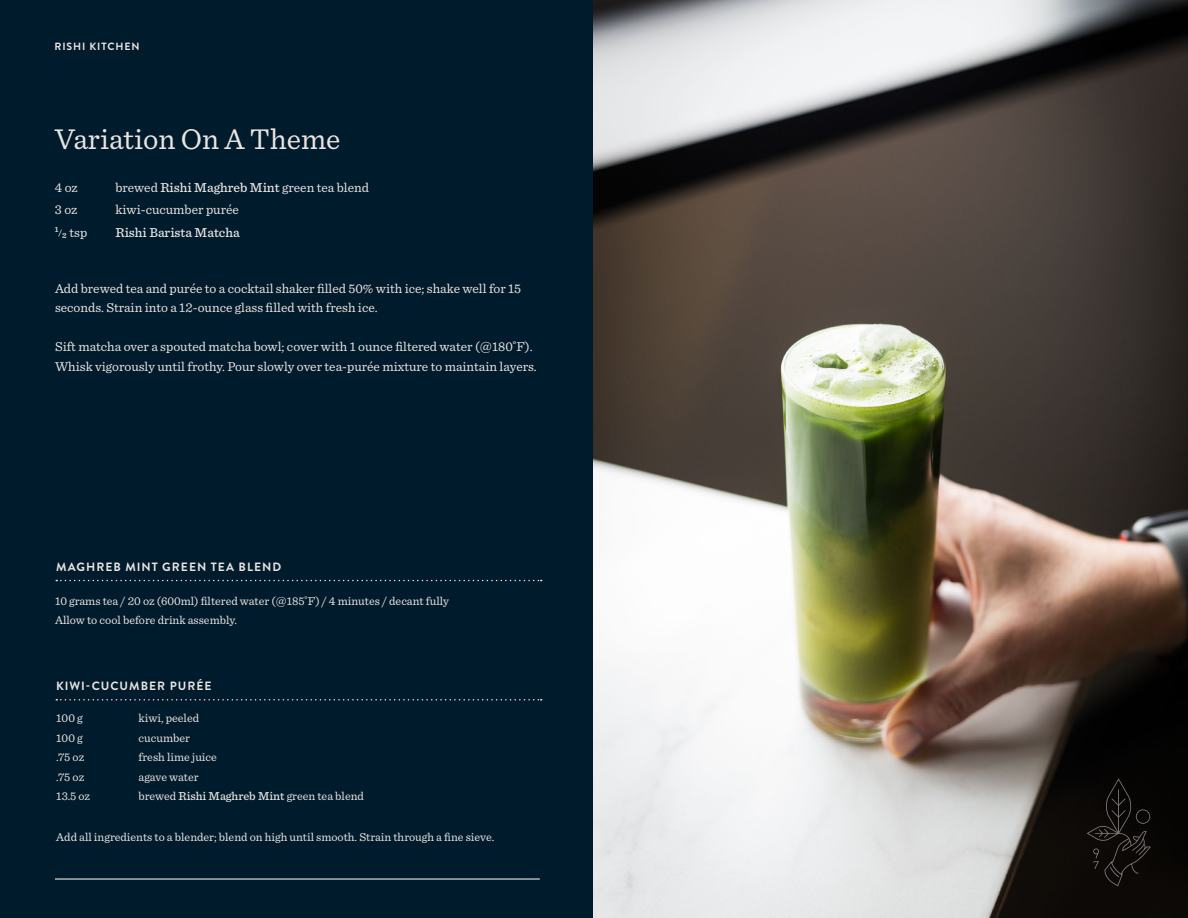
<style>
.page{position:relative;width:1188px;height:918px;background:#fff}
.page>*{position:absolute;margin:0;border:0;box-sizing:border-box;transform-origin:0 0}
.t1{font:30px "Sentinel";color:#eae5e2}
.t2{font:13.5px/19.5px "Sentinel";color:#eae5e2}
.t3{font:500 13.5px "Sentinel";color:#eae5e2}
.t4{font:12px/19.5px "Sentinel";color:#eae5e2}
.t5{font:700 12px "Brandon Grotesque";letter-spacing:.085em;color:#eae5e2}
.t6{font:700 10.5px "Brandon Grotesque";letter-spacing:.09em;color:#eae5e2}
.t7{font:600 7.8px "Sentinel";color:#eae5e2}
.s1{font-weight:400;font-size:13.5px}
.s2{font-weight:500}
</style>
<div class="page">
<div style="left:0;top:0;width:600px;height:918px;background:#001b2b"></div>
<svg style="left:56px;top:699px;width:486px;height:2px"></svg>
<svg style="left:56px;top:580px;width:486px;height:1px"></svg>
<img style="left:594px;top:0;width:594px;height:918px">
<hr style="left:55px;top:878px;width:485px;height:2px;background:#eae5e2">
<svg style="left:1087px;top:778px;width:64px;height:108px;background:#13110e"></svg>
<p class="t6" style="left:54px;top:40px;width:87px">RISHI KITCHEN</p>
<h1 class="t1" style="left:55px;top:117px;width:287px">Variation On A Theme</h1>
<p class="t2" style="left:55px;top:175px;width:24px;line-height:22.5px">4 oz<br>3 oz</p>
<p class="t7" style="left:55px;top:227px;width:34px">1/2 <span class="s1">tsp</span></p>
<p class="t2" style="left:115px;top:175px;width:255px;line-height:22.5px">brewed <span class="s2">Rishi Maghreb Mint</span> green tea blend kiwi-cucumber purée</p>
<p class="t3" style="left:115px;top:222px;width:126px">Rishi Barista Matcha</p>
<p class="t2" style="left:55px;top:278px;width:468px">Add brewed tea and purée to a cocktail shaker filled 50% with ice; shake well for 15 seconds. Strain into a 12-ounce glass filled with fresh ice.</p>
<p class="t2" style="left:55px;top:336px;width:483px">Sift matcha over a spouted matcha bowl; cover with 1 ounce filtered water (@180˚F).<br>Whisk vigorously until frothy. Pour slowly over tea-purée mixture to maintain layers.</p>
<p class="t5" style="left:56px;top:559px;width:227px">MAGHREB MINT GREEN TEA BLEND</p>
<p class="t4" style="left:55px;top:590px;width:396px">10 grams tea / 20 oz (600ml) filtered water (@185˚F) / 4 minutes / decant fully<br>Allow to cool before drink assembly.</p>
<p class="t5" style="left:56px;top:678px;width:157px">KIWI-CUCUMBER PURÉE</p>
<p class="t4" style="left:56px;top:708px;width:35px">100 g<br>100 g .75 oz .75 oz<br>13.5 oz</p>
<p class="t4" style="left:139px;top:708px;width:227px">kiwi, peeled<br>cucumber<br>fresh lime juice<br>agave water<br>brewed <span class="s2">Rishi Maghreb Mint</span> green tea blend</p>
<p class="t4" style="left:56px;top:826px;width:440px">Add all ingredients to a blender; blend on high until smooth. Strain through a fine sieve.</p>
</div>
